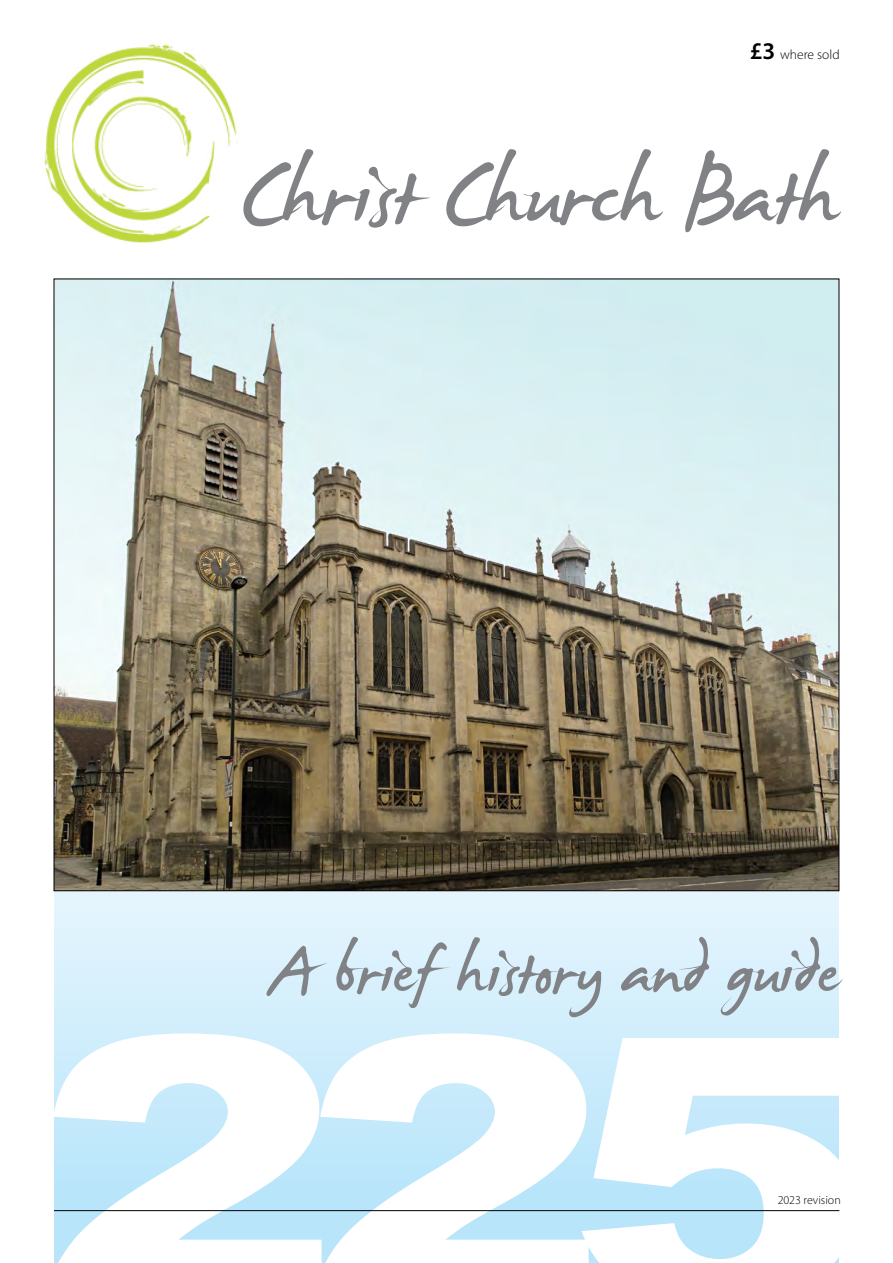
<style>
.page{position:relative;width:893px;height:1263px;background:#fff}
.page>*{position:absolute;margin:0;border:0;box-sizing:border-box;transform-origin:0 0}
.t1{font:900 364.35px "Arial";color:#fff;scale:1.27 1}
.t2{font:144px "James Fajardo";letter-spacing:-.005em;color:#808285}
.t3{font:108px "James Fajardo";letter-spacing:-.005em;color:#808285}
.t4{font:300 13.5px "Myriad Pro";letter-spacing:.005em;color:#000}
.Boxout_par_style{font:300 12px "Myriad Pro";color:#000}
.s1{font-weight:600;font-size:24px}
</style>
<div class="page">
<svg style="left:54px;top:891px;width:785px;height:372px;background:#cbebfb"></svg>
<img style="left:44px;top:44px;width:194px;height:199px">
<img style="left:56px;top:281px;width:781px;height:608px">
<div style="left:235px;top:144px;width:645px;height:112px;background:#fff"></div>
<hr style="left:54px;top:1210px;width:785px;height:1px;background:#000">
<p class="t4" style="left:750px;top:47px;width:92px"><span class="s1">£3</span> where sold</p>
<p class="t2" style="left:240px;top:122px;width:601px">Christ Church Bath</p>
<p class="t3" style="left:270px;top:917px;width:573px">A brief history and guide</p>
<p class="t1" style="left:34px;top:904px;width:663px">225</p>
<p class="Boxout_par_style" style="left:778px;top:1193px;width:65px">2023 revision</p>
</div>
